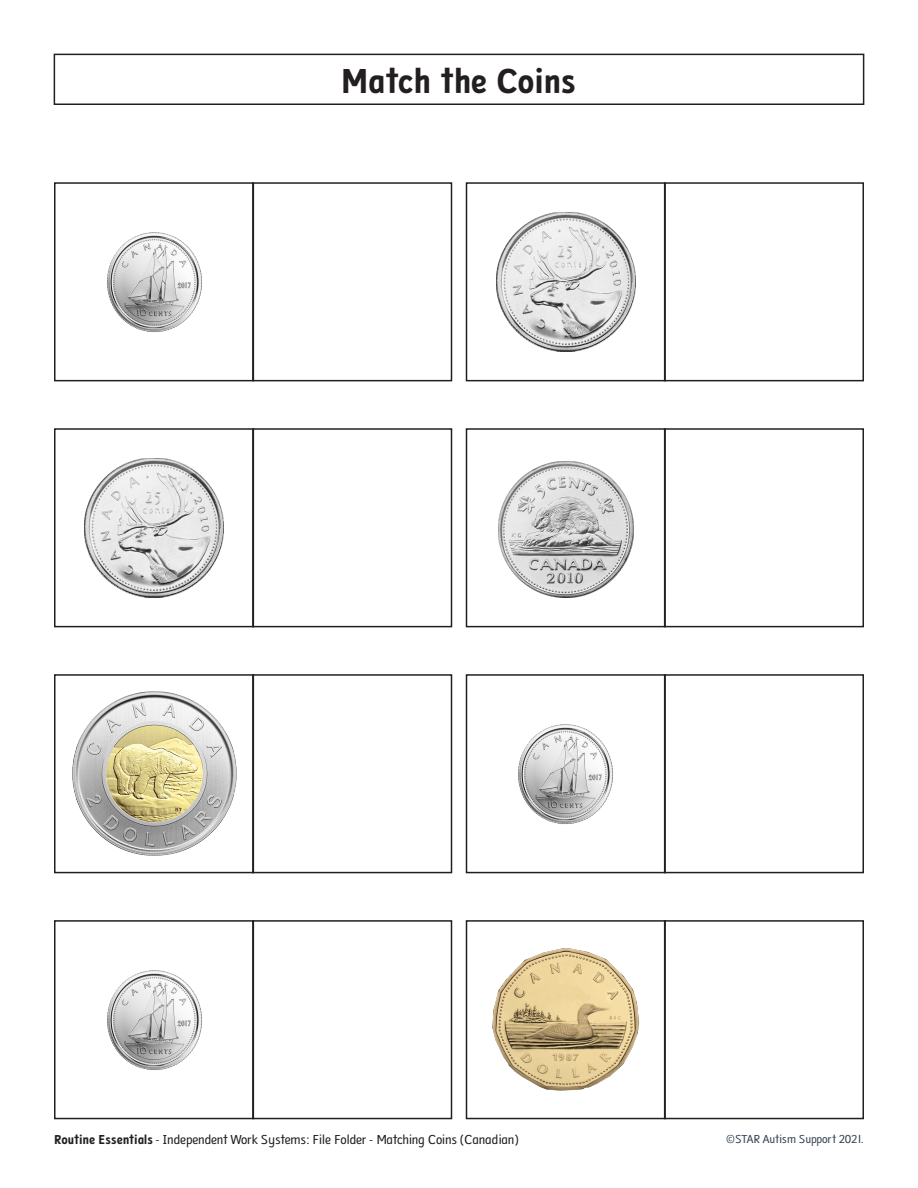
<style>
.page{position:relative;width:918px;height:1188px;background:#fff}
.page>*{position:absolute;margin:0;border:0;box-sizing:border-box;transform-origin:0 0}
.t1{font:36px "Folder Bold Primary";letter-spacing:-.04em;color:#231f20}
.t2{font:13.5px "Folder Reg Primary";letter-spacing:-.04em;color:#231f20}
.t3{font:12px "Folder Reg Primary";letter-spacing:-.025em;color:#364556}
.s1{font-family:"Folder Bold Primary"}
</style>
<div class="page">
<div style="left:54px;top:54px;width:810px;height:51px;border:2px solid #231f20"></div>
<div style="left:664px;top:182px;width:200px;height:199px;border:2px solid #231f20"></div>
<img style="left:496px;top:212px;width:139px;height:139px">
<div style="left:466px;top:182px;width:200px;height:199px;border:2px solid #231f20"></div>
<div style="left:252px;top:182px;width:200px;height:199px;border:2px solid #231f20"></div>
<img style="left:107px;top:232px;width:95px;height:100px">
<div style="left:54px;top:182px;width:200px;height:199px;border:2px solid #231f20"></div>
<div style="left:664px;top:428px;width:200px;height:199px;border:2px solid #231f20"></div>
<img style="left:498px;top:461px;width:135px;height:136px">
<div style="left:466px;top:428px;width:200px;height:199px;border:2px solid #231f20"></div>
<div style="left:252px;top:428px;width:200px;height:199px;border:2px solid #231f20"></div>
<img style="left:85px;top:458px;width:139px;height:139px">
<div style="left:54px;top:428px;width:200px;height:199px;border:2px solid #231f20"></div>
<div style="left:664px;top:920px;width:200px;height:199px;border:2px solid #231f20"></div>
<img style="left:492px;top:948px;width:148px;height:143px">
<div style="left:466px;top:920px;width:200px;height:199px;border:2px solid #231f20"></div>
<div style="left:252px;top:920px;width:200px;height:199px;border:2px solid #231f20"></div>
<img style="left:107px;top:970px;width:95px;height:100px">
<div style="left:54px;top:920px;width:200px;height:199px;border:2px solid #231f20"></div>
<div style="left:664px;top:674px;width:200px;height:199px;border:2px solid #231f20"></div>
<img style="left:518px;top:724px;width:95px;height:100px">
<div style="left:466px;top:674px;width:200px;height:199px;border:2px solid #231f20"></div>
<div style="left:252px;top:674px;width:200px;height:199px;border:2px solid #231f20"></div>
<img style="left:72px;top:691px;width:165px;height:165px">
<div style="left:54px;top:674px;width:200px;height:199px;border:2px solid #231f20"></div>
<h1 class="t1" style="left:341px;top:60px;width:237px">Match the Coins</h1>
<p class="t2" style="left:54px;top:1132px;width:466px"><span class="s1">Routine Essentials</span> - Independent Work Systems: File Folder - Matching Coins (Canadian)</p>
<p class="t3" style="left:726px;top:1132px;width:139px">©STAR Autism Support 2021.</p>
</div>
